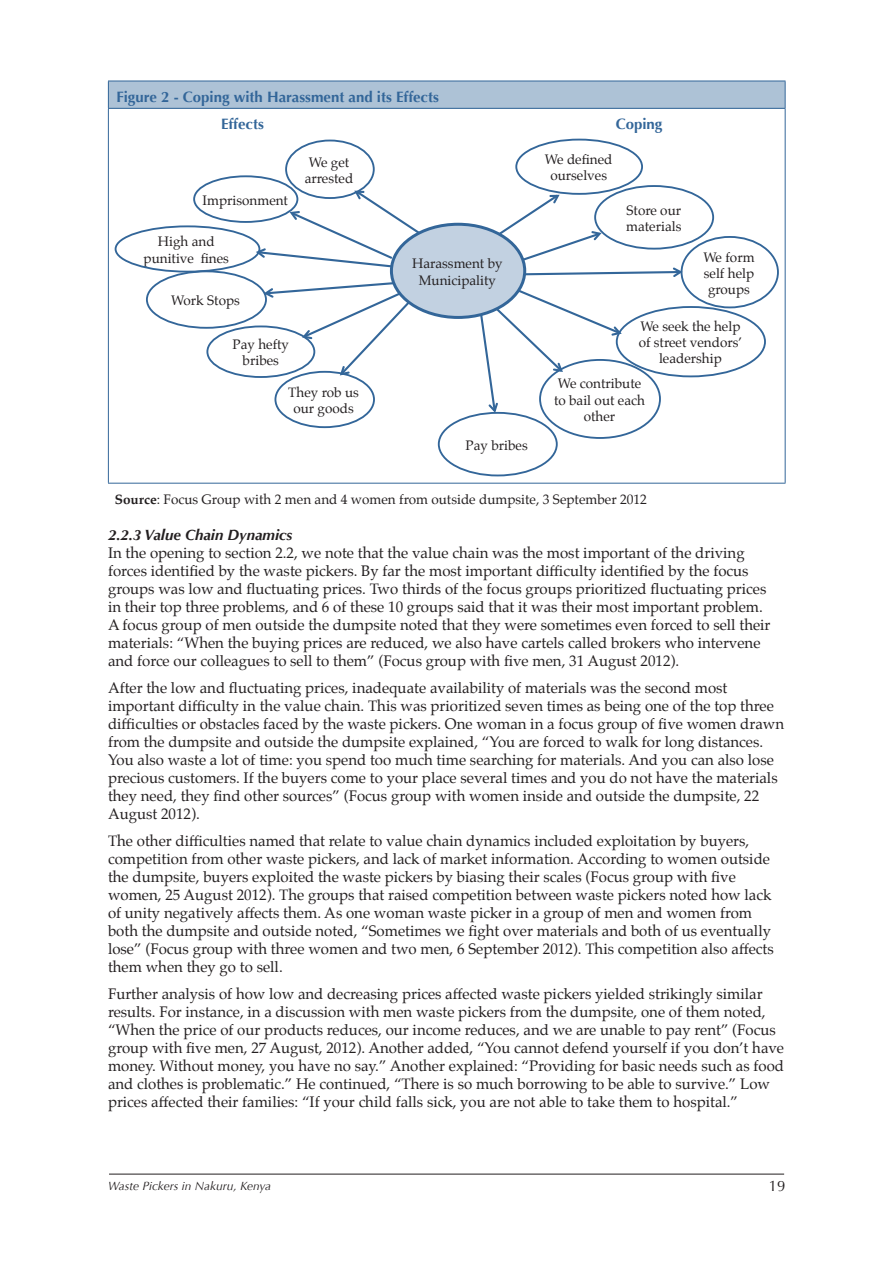
<style>
.page{position:relative;width:893px;height:1263px;background:#fff}
.page>*{position:absolute;margin:0;border:0;box-sizing:border-box;transform-origin:0 0}
.t1{font:15px/18px "Palatino";color:#231f20}
.t2{font:700 15px/27.3px "Optima";color:#369}
.t3{font:italic 700 15px "Optima";color:#231f20}
.t4{font:15px "Optima";color:#231f20}
.t5{font:13.5px/16.2px "Palatino";color:#231f20;text-align:center}
.t6{font:italic 12px "Optima";color:#231f20}
.s1{font-weight:700}
</style>
<div class="page">
<hr style="left:109px;top:1174px;width:675px;height:1px;background:#231f20">
<div style="left:108px;top:81px;width:677px;height:27px;background:#adc2d6"></div>
<hr style="left:108px;top:81px;width:677px;height:1px;background:#369">
<svg style="left:108px;top:81px;width:1px;height:27px"></svg>
<svg style="left:785px;top:81px;width:1px;height:27px"></svg>
<hr style="left:108px;top:108px;width:677px;height:1px;background:#369">
<hr style="left:108px;top:109px;width:1px;height:374px;background:#369">
<hr style="left:785px;top:109px;width:1px;height:374px;background:#369">
<hr style="left:108px;top:483px;width:677px;height:1px;background:#369">
<svg style="left:256px;top:189px;width:427px;height:224px"></svg>
<div style="left:285px;top:140px;width:90px;height:59px;border:2px solid #369;border-radius:50%"></div>
<div style="left:515px;top:139px;width:128px;height:56px;border:2px solid #369;border-radius:50%"></div>
<div style="left:193px;top:175px;width:105px;height:48px;border:2px solid #369;border-radius:50%"></div>
<div style="left:594px;top:185px;width:120px;height:65px;border:2px solid #369;border-radius:50%"></div>
<div style="left:438px;top:412px;width:120px;height:64px;border:2px solid #369;border-radius:50%"></div>
<div style="left:539px;top:359px;width:122px;height:80px;border:2px solid #369;border-radius:50%"></div>
<div style="left:115px;top:225px;width:145px;height:48px;border:2px solid #369;border-radius:50%"></div>
<div style="left:681px;top:236px;width:98px;height:72px;border:2px solid #369;border-radius:50%"></div>
<div style="left:391px;top:224px;width:134px;height:93px;background:#c2d1e1;border-radius:50%"></div>
<div style="left:390px;top:223px;width:136px;height:96px;border:3px solid #369;border-radius:50%"></div>
<div style="left:146px;top:270px;width:121px;height:59px;border:2px solid #369;border-radius:50%"></div>
<div style="left:206px;top:325px;width:109px;height:53px;border:2px solid #369;border-radius:50%"></div>
<div style="left:616px;top:306px;width:150px;height:71px;border:2px solid #369;border-radius:50%"></div>
<div style="left:274px;top:371px;width:101px;height:57px;border:2px solid #369;border-radius:50%"></div>
<p class="t2" style="left:221px;top:84px;width:219px;text-indent:-105px">Figure 2 - Coping with Harassment and its Effects<br>Effects</p>
<p class="t2" style="left:616px;top:112px;width:48px">Coping</p>
<p class="t5" style="left:203px;top:193px;width:87px">Imprisonment</p>
<p class="t5" style="left:144px;top:235px;width:87px">High and punitive fines</p>
<p class="t5" style="left:171px;top:294px;width:70px">Work Stops</p>
<p class="t5" style="left:233px;top:338px;width:58px">Pay hefty bribes</p>
<p class="t5" style="left:305px;top:155px;width:50px;text-align:left">We get arrested</p>
<p class="t5" style="left:545px;top:151px;width:69px">We defined ourselves</p>
<p class="t5" style="left:412px;top:257px;width:92px">Harassment by<br>Municipality</p>
<p class="t5" style="left:626px;top:203px;width:57px;text-align:left">Store our materials</p>
<p class="t5" style="left:703px;top:250px;width:53px">We form self help groups</p>
<p class="t5" style="left:639px;top:320px;width:105px">We seek the help of street vendors’ leadership</p>
<p class="t5" style="left:288px;top:385px;width:72px">They rob us our goods</p>
<p class="t5" style="left:466px;top:438px;width:64px">Pay bribes</p>
<p class="t5" style="left:554px;top:377px;width:92px">We contribute to bail out each other</p>
<p class="t5" style="left:115px;top:493px;width:534px"><span class="s1">Source</span>: Focus Group with 2 men and 4 women from outside dumpsite, 3 September 2012</p>
<p class="t3" style="left:108px;top:529px;width:186px">2.2.3 Value Chain Dynamics</p>
<p class="t1" style="left:108px;top:545px;width:664px">In the opening to section 2.2, we note that the value chain was the most important of the driving forces identified by the waste pickers. By far the most important difficulty identified by the focus groups was low and fluctuating prices. Two thirds of the focus groups prioritized fluctuating prices in their top three problems, and 6 of these 10 groups said that it was their most important problem.<br>A focus group of men outside the dumpsite noted that they were sometimes even forced to sell their materials: “When the buying prices are reduced, we also have cartels called brokers who intervene and force our colleagues to sell to them” (Focus group with five men, 31 August 2012).</p>
<p class="t1" style="left:108px;top:679px;width:678px">After the low and fluctuating prices, inadequate availability of materials was the second most important difficulty in the value chain. This was prioritized seven times as being one of the top three difficulties or obstacles faced by the waste pickers. One woman in a focus group of five women drawn from the dumpsite and outside the dumpsite explained, “You are forced to walk for long distances.<br>You also waste a lot of time: you spend too much time searching for materials. And you can also lose precious customers. If the buyers come to your place several times and you do not have the materials they need, they find other sources” (Focus group with women inside and outside the dumpsite, 22<br>August 2012).</p>
<p class="t1" style="left:108px;top:832px;width:667px">The other difficulties named that relate to value chain dynamics included exploitation by buyers, competition from other waste pickers, and lack of market information. According to women outside the dumpsite, buyers exploited the waste pickers by biasing their scales (Focus group with five women, 25 August 2012). The groups that raised competition between waste pickers noted how lack of unity negatively affects them. As one woman waste picker in a group of men and women from both the dumpsite and outside noted, “Sometimes we fight over materials and both of us eventually lose” (Focus group with three women and two men, 6 September 2012). This competition also affects them when they go to sell.</p>
<p class="t1" style="left:108px;top:985px;width:678px">Further analysis of how low and decreasing prices affected waste pickers yielded strikingly similar results. For instance, in a discussion with men waste pickers from the dumpsite, one of them noted, “When the price of our products reduces, our income reduces, and we are unable to pay rent” (Focus group with five men, 27 August, 2012). Another added, “You cannot defend yourself if you don’t have money. Without money, you have no say.” Another explained: “Providing for basic needs such as food and clothes is problematic.” He continued, “There is so much borrowing to be able to survive.” Low prices affected their families: “If your child falls sick, you are not able to take them to hospital.”</p>
<p class="t6" style="left:108px;top:1181px;width:165px">Waste Pickers in Nakuru, Kenya</p>
<p class="t4" style="left:769px;top:1177px;width:18px">19</p>
</div>
